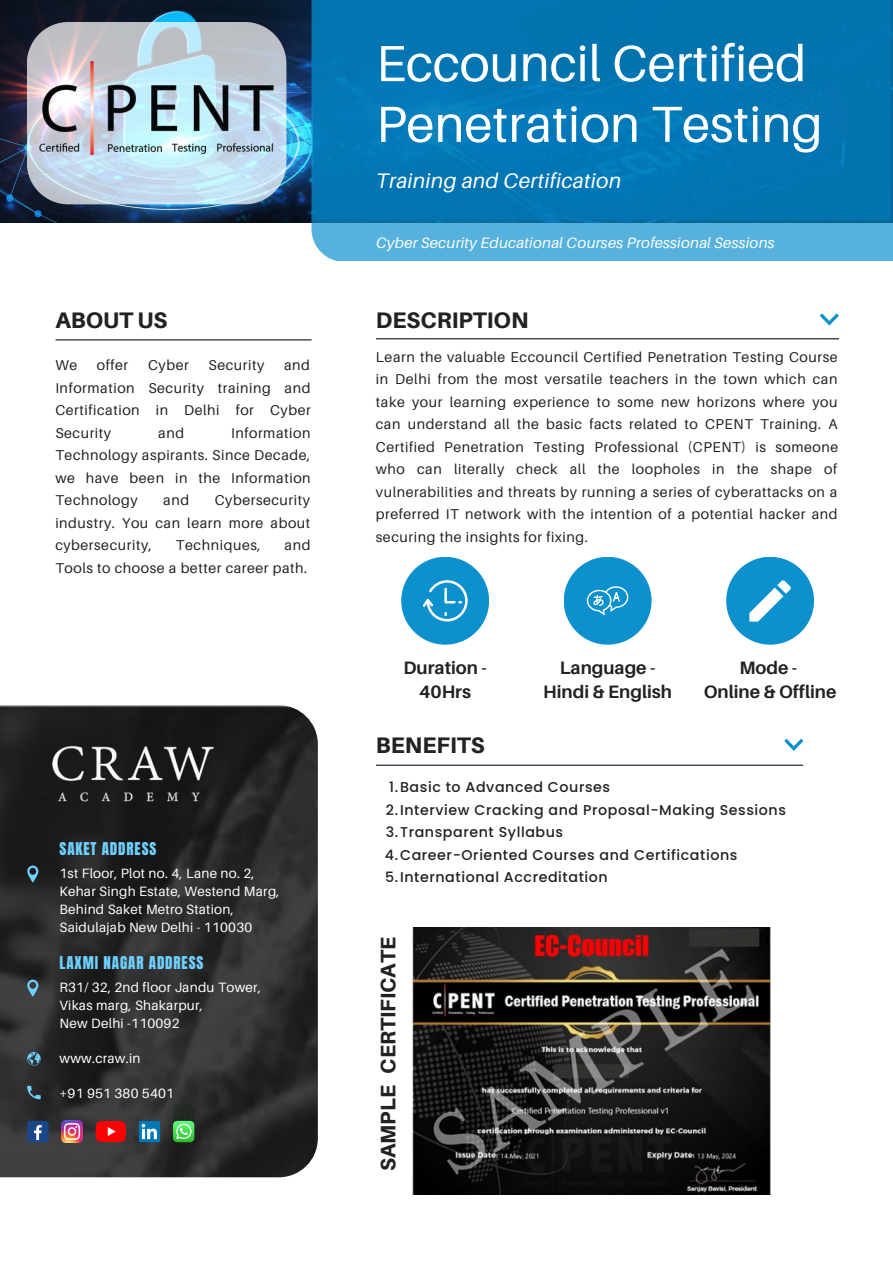
<style>
.page{position:relative;width:893px;height:1264px;background:#fff}
.page>*{position:absolute;margin:0;border:0;box-sizing:border-box;transform-origin:0 0}
.t1{font:50.85px/60.8px "Aileron";color:#fff}
.t2{font:800 22.5px "Aileron";color:#222}
.t3{font:italic 21px "Aileron";letter-spacing:.02em;color:#fff}
.t4{font:800 21px "Aileron";color:#222}
.t5{font:700 18px/24.8px "Aileron";color:#222;text-align:center}
.t6{font:italic 15px "Aileron";letter-spacing:.02em;color:#fff}
.t7{font:15px "Anton";letter-spacing:.06em;color:#6fd1ff}
.t8{font:14.25px/22.5px "Aileron";letter-spacing:.04em;color:#222;text-align:justify}
.t9{font:500 14.25px/22.5px "Poppins";letter-spacing:.04em;color:#222}
.t10{font:13.5px/18px "Aileron";letter-spacing:.02em;color:#fff}
</style>
<div class="page">
<img style="left:0;top:0;width:311px;height:222px">
<svg style="left:311px;top:0;width:581px;height:261px;background:#4faad5"></svg>
<hr style="left:376px;top:338px;width:462px;height:1px;background:#0b1623">
<hr style="left:56px;top:339px;width:255px;height:1px;background:#0b1623">
<hr style="left:376px;top:764px;width:426px;height:1px;background:#0b1623">
<div style="left:401px;top:557px;width:88px;height:87px;background:#0c90ce;border-radius:50%"></div>
<div style="left:563px;top:557px;width:88px;height:87px;background:#0c90ce;border-radius:50%"></div>
<div style="left:726px;top:557px;width:88px;height:87px;background:#0c90ce;border-radius:50%"></div>
<svg style="left:819px;top:313px;width:19px;height:12px"></svg>
<svg style="left:784px;top:738px;width:19px;height:13px"></svg>
<svg style="left:422px;top:580px;width:45px;height:41px"></svg>
<svg style="left:586px;top:586px;width:42px;height:29px"></svg>
<svg style="left:749px;top:580px;width:42px;height:41px"></svg>
<img style="left:412px;top:927px;width:358px;height:267px">
<img style="left:0;top:705px;width:318px;height:472px">
<img style="left:61px;top:1120px;width:22px;height:22px">
<div style="left:27px;top:1120px;width:22px;height:22px;background:#1a4789;border-radius:3px"></div>
<svg style="left:34px;top:1125px;width:8px;height:15px"></svg>
<svg style="left:96px;top:1120px;width:30px;height:22px"></svg>
<div style="left:139px;top:1120px;width:21px;height:22px;background:linear-gradient(to bottom,#077ab7,#087bb7);border-radius:2px"></div>
<svg style="left:142px;top:1123px;width:15px;height:16px"></svg>
<svg style="left:173px;top:1104px;width:21px;height:38px"></svg>
<svg style="left:27px;top:865px;width:11px;height:17px"></svg>
<svg style="left:27px;top:1051px;width:14px;height:14px"></svg>
<svg style="left:27px;top:1085px;width:14px;height:14px"></svg>
<svg style="left:27px;top:979px;width:11px;height:17px"></svg>
<div style="left:314px;top:0;width:577px;height:220px;background:#0177b5"></div>
<img style="left:27px;top:0;width:259px;height:223px">
<img style="left:50px;top:736px;width:168px;height:71px">
<h2 class="t2" style="left:55px;top:306px;width:113px">ABOUT US</h2>
<p class="t8" style="left:55px;top:354px;width:23px">We</p>
<p class="t8" style="left:97px;top:354px;width:33px">offer</p>
<p class="t8" style="left:148px;top:354px;width:42px">Cyber</p>
<p class="t8" style="left:208px;top:354px;width:57px">Security</p>
<p class="t8" style="left:55px;top:354px;width:257px;text-indent:229px">and Information Security training and Certification in Delhi for Cyber Security</p>
<p class="t8" style="left:55px;top:421px;width:257px;text-indent:176px">Information Technology aspirants. Since Decade, we have been in the Information Technology</p>
<p class="t8" style="left:158px;top:421px;width:27px">and</p>
<p class="t8" style="left:55px;top:489px;width:256px;text-indent:159px">Cybersecurity industry. You can learn more about cybersecurity,</p>
<p class="t8" style="left:163px;top:489px;width:27px">and</p>
<p class="t8" style="left:176px;top:534px;width:86px">Techniques,</p>
<p class="t8" style="left:55px;top:534px;width:256px;text-align:right">and<br>Tools to choose a better career path.</p>
<p class="t7" style="left:59px;top:837px;width:98px">SAKET ADDRESS</p>
<p class="t10" style="left:59px;top:863px;width:221px">1st Floor, Plot no. 4, Lane no. 2,<br>Kehar Singh Estate, Westend Marg,<br>Behind Saket Metro Station,<br>Saidulajab New Delhi - 110030</p>
<p class="t7" style="left:59px;top:951px;width:145px">LAXMI NAGAR ADDRESS</p>
<p class="t10" style="left:59px;top:977px;width:203px">R31/ 32, 2nd floor Jandu Tower,<br>Vikas marg, Shakarpur,<br>New Delhi -110092</p>
<p class="t10" style="left:59px;top:1048px;width:82px">www.craw.in</p>
<p class="t10" style="left:59px;top:1083px;width:116px">+91 951 380 5401</p>
<h1 class="t1" style="left:376px;top:32px;width:448px">Eccouncil Certified<br>Penetration Testing</h1>
<h3 class="t3" style="left:376px;top:168px;width:247px">Training and Certification</h3>
<p class="t6" style="left:376px;top:233px;width:400px">Cyber Security Educational Courses Professional Sessions</p>
<h2 class="t2" style="left:376px;top:306px;width:154px">DESCRIPTION</h2>
<p class="t8" style="left:376px;top:345px;width:464px">Learn the valuable Eccouncil Certified Penetration Testing Course in Delhi from the most versatile teachers in the town which can take your learning experience to some new horizons where you can understand all the basic facts related to CPENT Training. A Certified Penetration Testing Professional (CPENT) is someone who can literally check all the loopholes in the shape of vulnerabilities and threats by running a series of cyberattacks on a preferred IT network with the intention of a potential hacker and securing the insights for fixing.</p>
<p class="t5" style="left:403px;top:654px;width:85px">Duration -<br>40Hrs</p>
<p class="t5" style="left:543px;top:654px;width:130px">Language -<br>Hindi &amp; English</p>
<h2 class="t2" style="left:376px;top:731px;width:110px">BENEFITS</h2>
<p class="t5" style="left:703px;top:654px;width:134px">Mode -<br>Online &amp; Offline</p>
<p class="t9" style="left:385px;top:776px;width:402px">1.Basic to Advanced Courses<br>2.Interview Cracking and Proposal-Making Sessions 3.Transparent Syllabus<br>4.Career-Oriented Courses and Certifications 5.International Accreditation</p>
<h3 class="t4" style="left:375px;top:1170px;width:236px;rotate:-90deg">SAMPLE CERTIFICATE</h3>
</div>
